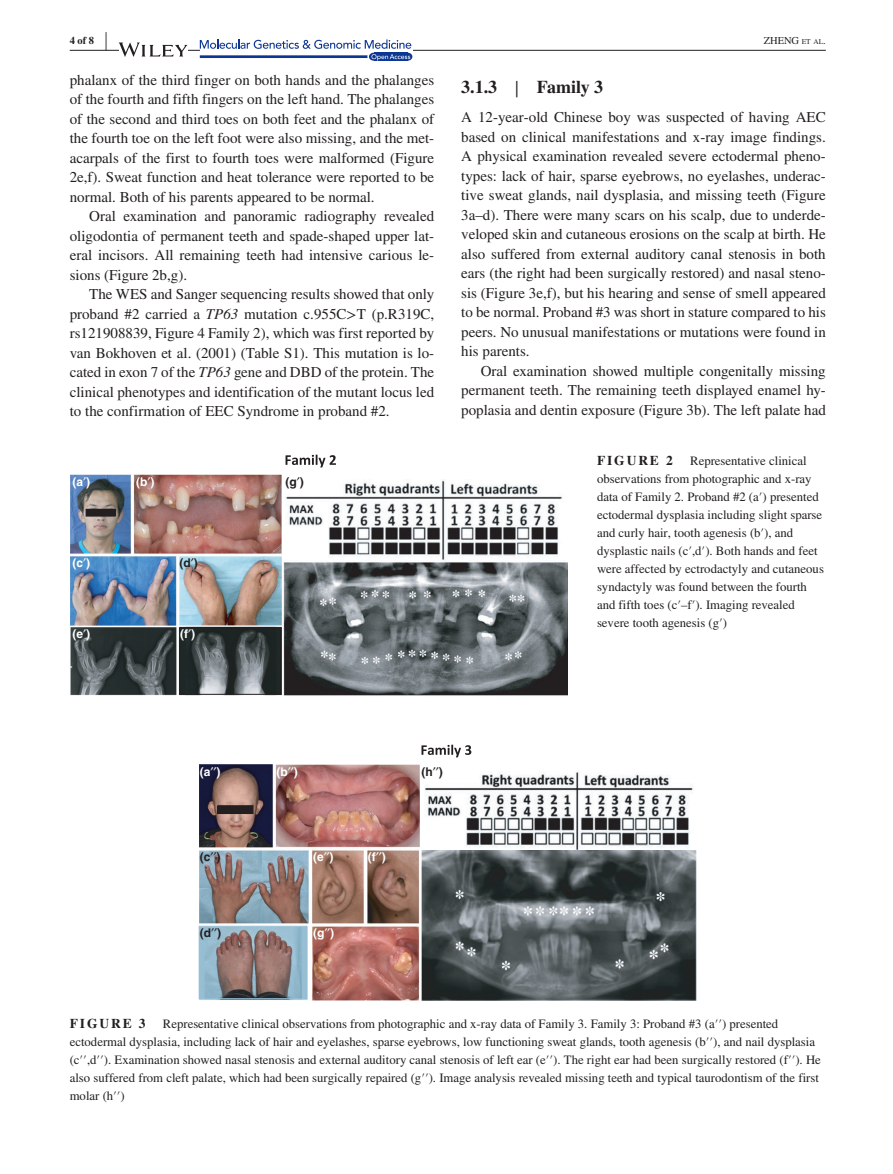
<style>
.page{position:relative;width:893px;height:1174px;background:#fff}
.page>*{position:absolute;margin:0;border:0;box-sizing:border-box;transform-origin:0 0}
.t1{font:700 25.95px "STIX";color:#231f20;scale:.36 1}
.t2{font:700 18px "STIX";color:#231f20}
.t3{font:15px/19.5px "STIX";color:#231f20;text-align:justify}
.t4{font:700 13.5px "STIX";letter-spacing:.14em;color:#231f20}
.t5{font:12.75px/18px "STIX";color:#231f20}
.t6{font:700 12px "Helvetica";color:#fff}
.t7{font:700 12px "Helvetica";color:#231f20}
.t8{font:10.5px "STIX";color:#231f20}
.t9{font:700 10.5px "STIX";color:#231f20}
.s1{font-size:7.35px}
.s2{font-style:italic}
.s3{font-weight:400;font-size:23.7px}
</style>
<div class="page">
<hr style="left:70px;top:50px;width:756px;height:1px;background:#231f20">
<svg style="left:119px;top:42px;width:69px;height:15px"></svg>
<svg style="left:200px;top:39px;width:211px;height:22px"></svg>
<img style="left:283px;top:479px;width:284px;height:217px">
<img style="left:70px;top:474px;width:211px;height:221px">
<svg style="left:286px;top:454px;width:50px;height:13px"></svg>
<img style="left:425px;top:771px;width:268px;height:79px">
<img style="left:199px;top:764px;width:220px;height:236px">
<div style="left:199px;top:926px;width:108px;height:73px;border:1px solid #97bed4"></div>
<div style="left:218px;top:805px;width:35px;height:8px;background:#231f20"></div>
<div style="left:218px;top:805px;width:35px;height:8px;border:1px solid #231f20"></div>
<svg style="left:421px;top:744px;width:50px;height:13px"></svg>
<img style="left:422px;top:850px;width:275px;height:150px">
<img style="left:84px;top:509px;width:197px;height:186px">
<svg style="left:211px;top:766px;width:5px;height:4px"></svg>
<svg style="left:211px;top:852px;width:5px;height:3px"></svg>
<svg style="left:212px;top:928px;width:5px;height:3px"></svg>
<svg style="left:324px;top:852px;width:5px;height:3px"></svg>
<svg style="left:325px;top:928px;width:5px;height:3px"></svg>
<svg style="left:376px;top:852px;width:6px;height:3px"></svg>
<svg style="left:288px;top:766px;width:6px;height:4px"></svg>
<p class="t9" style="left:70px;top:34px;width:26px">4 of 8</p>
<h1 class="t1" style="left:105px;top:26px;width:7px">|</h1>
<p class="t8" style="left:764px;top:33px;width:64px">ZHENG <span class="s1">et al</span>.</p>
<p class="t3" style="left:70px;top:71px;width:366px">phalanx of the third finger on both hands and the phalanges of the fourth and fifth fingers on the left hand. The phalanges of the second and third toes on both feet and the phalanx of the fourth toe on the left foot were also missing, and the met&shy;acarpals of the first to fourth toes were malformed (Figure 2e,f). Sweat function and heat tolerance were reported to be normal. Both of his parents appeared to be normal.</p>
<p class="t3" style="left:70px;top:207px;width:366px;text-indent:20px">Oral examination and panoramic radiography revealed oligodontia of permanent teeth and spade‐shaped upper lat&shy;eral incisors. All remaining teeth had intensive carious le&shy;sions (Figure 2b,g).</p>
<p class="t3" style="left:70px;top:285px;width:366px;text-indent:20px">The WES and Sanger sequencing results showed that only proband #2 carried a <span class="s2">TP63</span> mutation c.955C&gt;T (p.R319C, rs121908839, Figure 4 Family 2), which was first reported by van Bokhoven et al. (2001) (Table S1). This mutation is lo&shy;cated in exon 7 of the <span class="s2">TP63</span> gene and DBD of the protein. The clinical phenotypes and identification of the mutant locus led to the confirmation of EEC Syndrome in proband #2.</p>
<p class="t2" style="left:461px;top:76px;width:144px">3.1.3 <span class="s3">|</span> Family 3</p>
<p class="t3" style="left:461px;top:108px;width:366px">A 12‐year‐old Chinese boy was suspected of having AEC based on clinical manifestations and x‐ray image findings.<br>A physical examination revealed severe ectodermal pheno&shy;types: lack of hair, sparse eyebrows, no eyelashes, underac&shy;tive sweat glands, nail dysplasia, and missing teeth (Figure 3a–d). There were many scars on his scalp, due to underde&shy;veloped skin and cutaneous erosions on the scalp at birth. He also suffered from external auditory canal stenosis in both ears (the right had been surgically restored) and nasal steno&shy;sis (Figure 3e,f), but his hearing and sense of smell appeared to be normal. Proband #3 was short in stature compared to his peers. No unusual manifestations or mutations were found in his parents.</p>
<p class="t3" style="left:461px;top:362px;width:366px;text-indent:20px">Oral examination showed multiple congenitally missing permanent teeth. The remaining teeth displayed enamel hy&shy;poplasia and dentin exposure (Figure 3b). The left palate had</p>
<p class="t4" style="left:597px;top:452px;width:77px">FIGURE 2</p>
<p class="t5" style="left:597px;top:452px;width:228px;text-indent:93px">Representative clinical observations from photographic and x‐ray data of Family 2. Proband #2 (a′) presented ectodermal dysplasia including slight sparse and curly hair, tooth agenesis (b′), and dysplastic nails (c′,d′). Both hands and feet were affected by ectrodactyly and cutaneous syndactyly was found between the fourth and fifth toes (c′–f′). Imaging revealed severe tooth agenesis (g′)</p>
<p class="t6" style="left:73px;top:474px;width:19px">(a)</p>
<p class="t6" style="left:136px;top:474px;width:20px">(b)</p>
<p class="t7" style="left:285px;top:474px;width:20px">(g)</p>
<p class="t6" style="left:73px;top:555px;width:19px">(c)</p>
<p class="t7" style="left:179px;top:555px;width:20px">(d)</p>
<p class="t6" style="left:73px;top:626px;width:19px">(e)</p>
<p class="t6" style="left:180px;top:626px;width:16px">(f)</p>
<p class="t6" style="left:200px;top:764px;width:22px">(a )</p>
<p class="t6" style="left:276px;top:764px;width:23px">(b )</p>
<p class="t7" style="left:421px;top:765px;width:23px">(h )</p>
<p class="t7" style="left:200px;top:849px;width:22px">(c )</p>
<p class="t6" style="left:313px;top:849px;width:22px">(e )</p>
<p class="t6" style="left:368px;top:849px;width:19px">(f )</p>
<p class="t7" style="left:200px;top:925px;width:23px">(d )</p>
<p class="t6" style="left:313px;top:925px;width:23px">(g )</p>
<p class="t4" style="left:70px;top:1015px;width:77px">FIGURE 3</p>
<p class="t5" style="left:70px;top:1015px;width:753px;text-indent:93px">Representative clinical observations from photographic and x‐ray data of Family 3. Family 3: Proband #3 (a′′) presented ectodermal dysplasia, including lack of hair and eyelashes, sparse eyebrows, low functioning sweat glands, tooth agenesis (b′′), and nail dysplasia (c′′,d′′). Examination showed nasal stenosis and external auditory canal stenosis of left ear (e′′). The right ear had been surgically restored (f′′). He also suffered from cleft palate, which had been surgically repaired (g′′). Image analysis revealed missing teeth and typical taurodontism of the first molar (h′′)</p>
</div>
